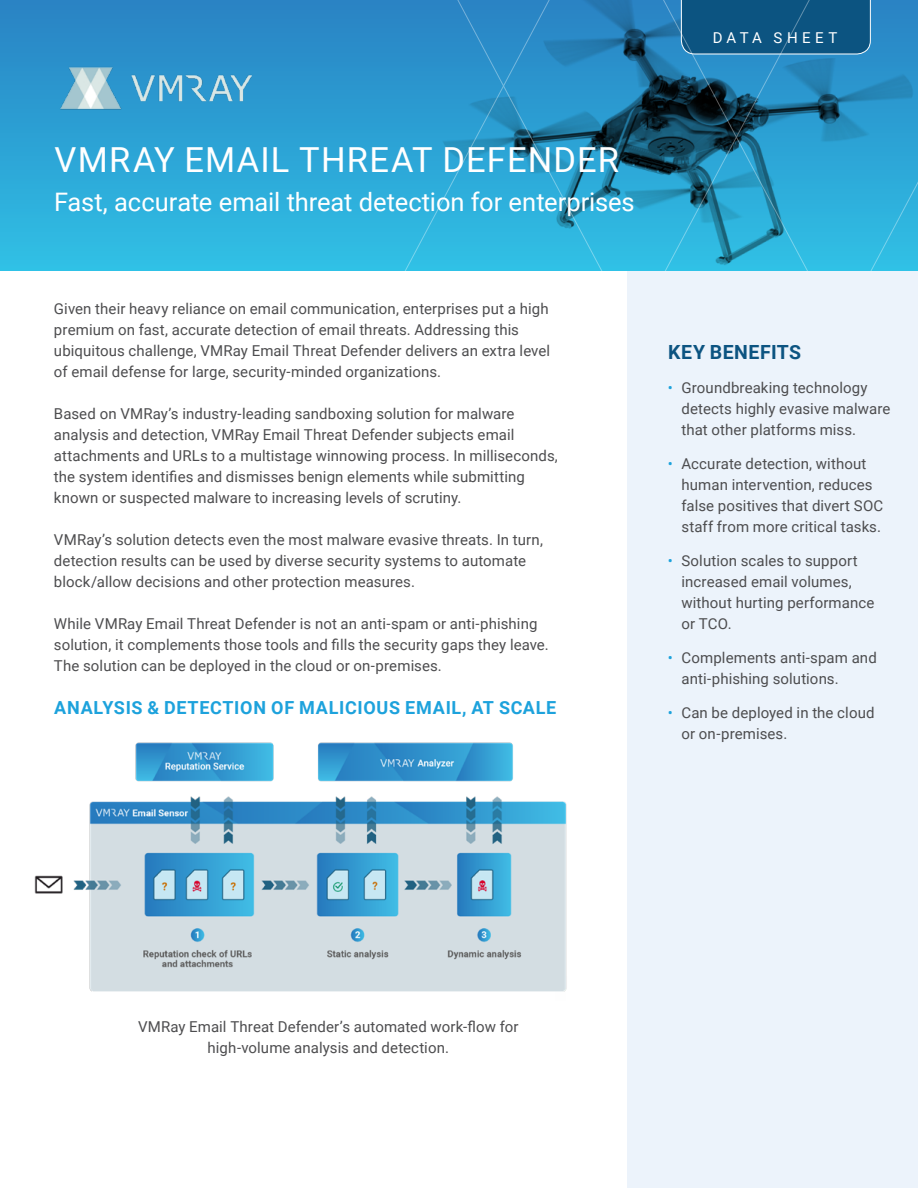
<style>
.page{position:relative;width:918px;height:1188px;background:#fff}
.page>*{position:absolute;margin:0;border:0;box-sizing:border-box;transform-origin:0 0}
.t1{font:34.5px "Roboto";letter-spacing:.03em;color:#fff}
.t2{font:25.5px "Roboto";letter-spacing:-.005em;color:#fff}
.t3{font:700 19.5px "Roboto";letter-spacing:.025em;color:#0c5481}
.t4{font:700 18px "Roboto";letter-spacing:.04em;color:#1da2dc}
.t5{font:15px/21px "Roboto";letter-spacing:.005em;color:#4d4d4f}
.t6{font:15px "Roboto";letter-spacing:.295em;color:#fff}
.s1{color:#1da2dc}
</style>
<div class="page">
<div style="left:628px;top:270px;width:290px;height:918px;background:#ecf3fb"></div>
<div style="left:0;top:0;width:918px;height:270px;background:linear-gradient(to bottom,#2982c3,#30c0e5)"></div>
<img style="left:47px;top:54px;width:216px;height:68px">
<svg style="left:270px;top:0;width:648px;height:270px;background:#2893c1"></svg>
<img style="left:34px;top:742px;width:533px;height:250px">
<p class="t6" style="left:713px;top:27px;width:126px">DATA SHEET</p>
<h1 class="t1" style="left:55px;top:136px;width:566px">VMRAY EMAIL THREAT DEFENDER</h1>
<h2 class="t2" style="left:54px;top:184px;width:582px">Fast, accurate email threat detection for enterprises</h2>
<p class="t5" style="left:54px;top:297px;width:498px">Given their heavy reliance on email communication, enterprises put a high premium on fast, accurate detection of email threats. Addressing this ubiquitous challenge, VMRay Email Threat Defender delivers an extra level of email defense for large, security-minded organizations.</p>
<p class="t5" style="left:54px;top:402px;width:505px">Based on VMRay’s industry-leading sandboxing solution for malware analysis and detection, VMRay Email Threat Defender subjects email attachments and URLs to a multistage winnowing process. In milliseconds, the system identifies and dismisses benign elements while submitting known or suspected malware to increasing levels of scrutiny.</p>
<p class="t5" style="left:54px;top:528px;width:491px">VMRay’s solution detects even the most malware evasive threats. In turn, detection results can be used by diverse security systems to automate block/allow decisions and other protection measures.</p>
<p class="t5" style="left:54px;top:612px;width:496px">While VMRay Email Threat Defender is not an anti-spam or anti-phishing solution, it complements those tools and fills the security gaps they leave.<br>The solution can be deployed in the cloud or on-premises.</p>
<p class="t4" style="left:54px;top:695px;width:504px">ANALYSIS &amp; DETECTION OF MALICIOUS EMAIL, AT SCALE</p>
<h3 class="t3" style="left:668px;top:338px;width:134px">KEY BENEFITS</h3>
<p class="t5" style="left:681px;top:377px;width:210px;text-indent:-14px"><span class="s1">•</span> Groundbreaking technology detects highly evasive malware that other platforms miss.</p>
<p class="t5" style="left:681px;top:453px;width:203px;text-indent:-14px"><span class="s1">•</span> Accurate detection, without human intervention, reduces false positives that divert SOC staff from more critical tasks.</p>
<p class="t5" style="left:681px;top:550px;width:194px;text-indent:-14px"><span class="s1">•</span> Solution scales to support increased email volumes, without hurting performance or TCO.</p>
<p class="t5" style="left:681px;top:647px;width:197px;text-indent:-14px"><span class="s1">•</span> Complements anti-spam and anti-phishing solutions.</p>
<p class="t5" style="left:681px;top:702px;width:195px;text-indent:-14px"><span class="s1">•</span> Can be deployed in the cloud or on-premises.</p>
<p class="t5" style="left:138px;top:1015px;width:382px;text-align:center">VMRay Email Threat Defender’s automated work-flow for high-volume analysis and detection.</p>
</div>
